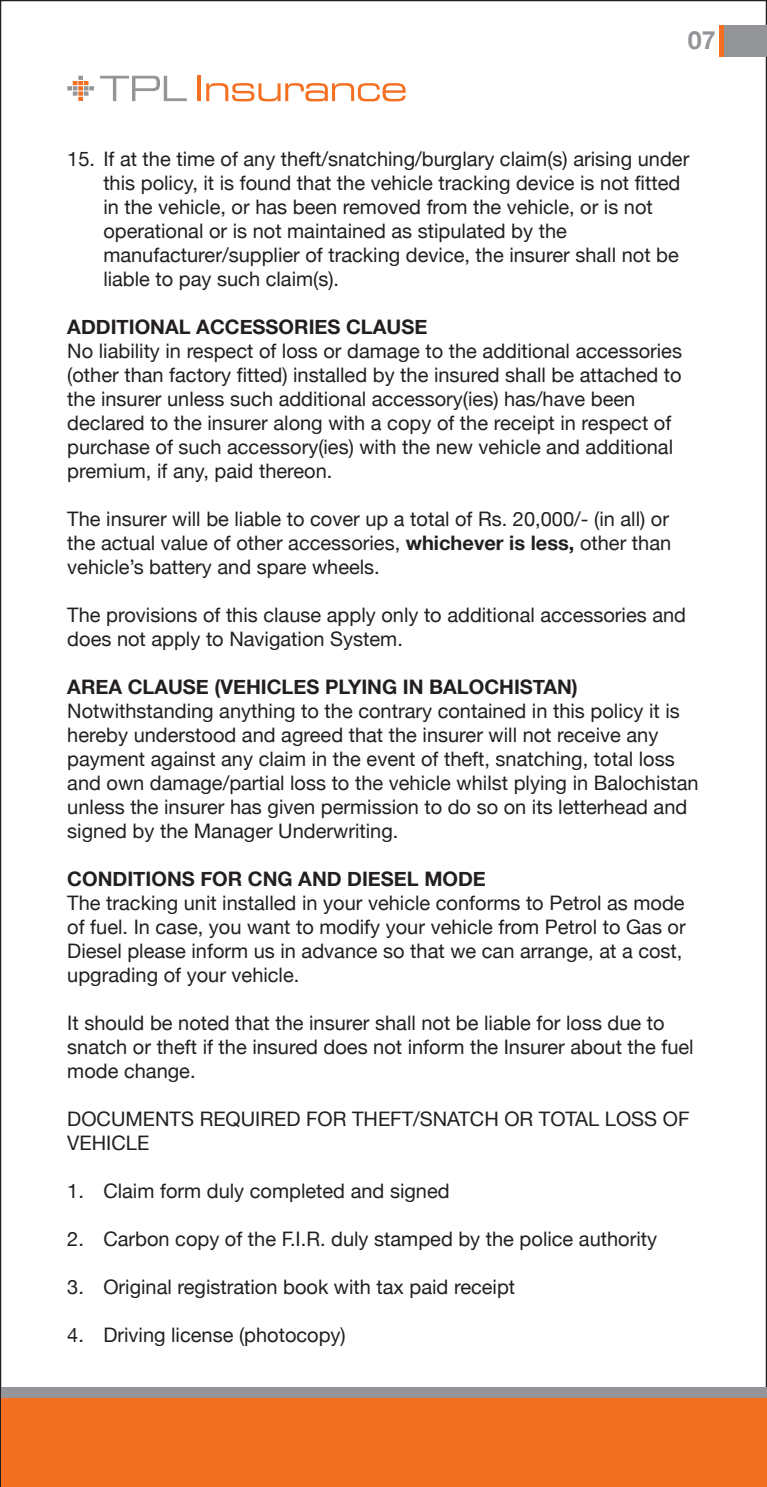
<style>
.page{position:relative;width:767px;height:1487px;background:#fff}
.page>*{position:absolute;margin:0;border:0;box-sizing:border-box;transform-origin:0 0}
.t1{font:700 25px "Helvetica Neue";color:#939598}
.t2{font:20px/24px "Helvetica Neue";color:#231f20}
.t3{font:700 20px "Helvetica Neue";color:#231f20}
.s1{font-weight:700}
</style>
<div class="page">
<div style="left:718px;top:25px;width:45px;height:31px;background:#f36f21"></div>
<div style="left:723px;top:25px;width:43px;height:31px;background:#939598"></div>
<svg style="left:67px;top:76px;width:27px;height:25px"></svg>
<svg style="left:100px;top:76px;width:87px;height:25px"></svg>
<hr style="left:197px;top:76px;width:4px;height:25px;background:#f36f21">
<svg style="left:206px;top:83px;width:199px;height:18px"></svg>
<div style="left:1px;top:1386px;width:765px;height:89px;background:#939598"></div>
<div style="left:1px;top:1397px;width:765px;height:89px;background:#f36f21"></div>
<p class="t1" style="left:687px;top:17px;width:29px">07</p>
<p class="t2" style="left:103px;top:145px;width:587px;text-indent:-36px">15. If at the time of any theft/snatching/burglary claim(s) arising under this policy, it is found that the vehicle tracking device is not fitted in the vehicle, or has been removed from the vehicle, or is not operational or is not maintained as stipulated by the manufacturer/supplier of tracking device, the insurer shall not be liable to pay such claim(s).</p>
<p class="t3" style="left:67px;top:308px;width:361px">ADDITIONAL ACCESSORIES CLAUSE</p>
<p class="t2" style="left:67px;top:337px;width:616px">No liability in respect of loss or damage to the additional accessories (other than factory fitted) installed by the insured shall be attached to the insurer unless such additional accessory(ies) has/have been declared to the insurer along with a copy of the receipt in respect of purchase of such accessory(ies) with the new vehicle and additional premium, if any, paid thereon.</p>
<p class="t2" style="left:67px;top:505px;width:605px;text-align:justify">The insurer will be liable to cover up a total of Rs. 20,000/- (in all) or the actual value of other accessories, <span class="s1">whichever is less,</span> other than vehicle’s battery and spare wheels.</p>
<p class="t2" style="left:67px;top:601px;width:620px">The provisions of this clause apply only to additional accessories and does not apply to Navigation System.</p>
<p class="t3" style="left:67px;top:668px;width:512px">AREA CLAUSE (VEHICLES PLYING IN BALOCHISTAN)</p>
<p class="t2" style="left:67px;top:697px;width:632px">Notwithstanding anything to the contrary contained in this policy it is hereby understood and agreed that the insurer will not receive any payment against any claim in the event of theft, snatching, total loss and own damage/partial loss to the vehicle whilst plying in Balochistan unless the insurer has given permission to do so on its letterhead and signed by the Manager Underwriting.</p>
<p class="t3" style="left:67px;top:860px;width:420px">CONDITIONS FOR CNG AND DIESEL MODE</p>
<p class="t2" style="left:67px;top:889px;width:619px">The tracking unit installed in your vehicle conforms to Petrol as mode of fuel. In case, you want to modify your vehicle from Petrol to Gas or Diesel please inform us in advance so that we can arrange, at a cost, upgrading of your vehicle.</p>
<p class="t2" style="left:67px;top:1009px;width:627px">It should be noted that the insurer shall not be liable for loss due to snatch or theft if the insured does not inform the Insurer about the fuel mode change.</p>
<p class="t2" style="left:67px;top:1105px;width:623px">DOCUMENTS REQUIRED FOR THEFT/SNATCH OR TOTAL LOSS OF<br>VEHICLE</p>
<p class="t2" style="left:67px;top:1177px;width:384px">1. Claim form duly completed and signed</p>
<p class="t2" style="left:67px;top:1225px;width:591px">2. Carbon copy of the F.I.R. duly stamped by the police authority</p>
<p class="t2" style="left:67px;top:1273px;width:449px">3. Original registration book with tax paid receipt</p>
<p class="t2" style="left:67px;top:1321px;width:280px">4. Driving license (photocopy)</p>
</div>
